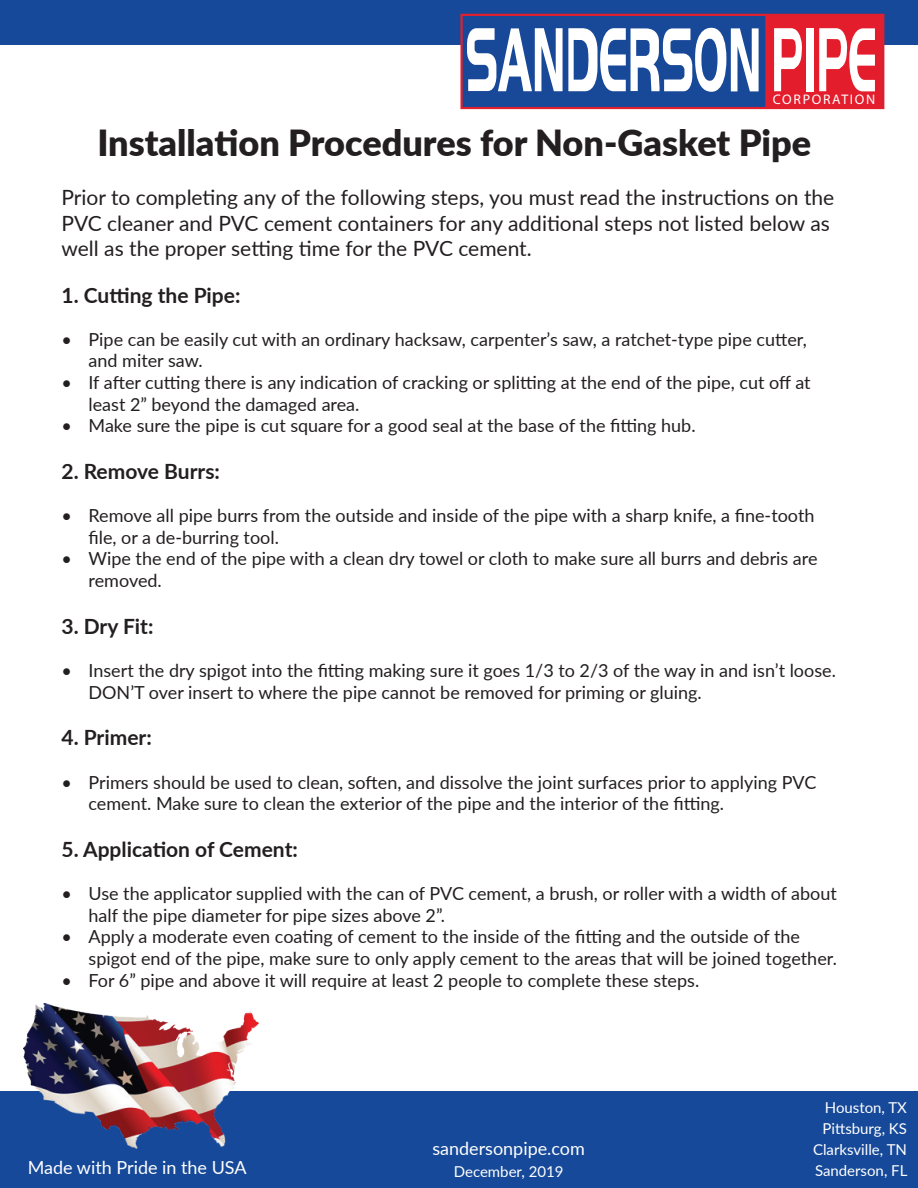
<style>
.page{position:relative;width:918px;height:1188px;background:#fff}
.page>*{position:absolute;margin:0;border:0;box-sizing:border-box;transform-origin:0 0}
.t1{font:900 36px "Lato";color:#231f20}
.t2{font:21px/25.2px "Lato";color:#231f20}
.t3{font:700 21px "Lato";color:#231f20}
.t4{font:18px/21.6px "Lato";color:#231f20}
.t5{font:18px "Lato";color:#fff}
.t6{font:15px/21px "Lato";color:#fff;text-align:right}
.t7{font:13.95px "Myriad Pro";letter-spacing:.12em;color:#fff}
</style>
<div class="page">
<div style="left:0;top:0;width:918px;height:45px;background:#164999"></div>
<div style="left:462px;top:15px;width:421px;height:93px;background:#184898"></div>
<div style="left:460px;top:14px;width:424px;height:95px;border:2px solid #e41f2d"></div>
<svg style="left:467px;top:27px;width:292px;height:65px"></svg>
<div style="left:767px;top:17px;width:114px;height:89px;background:#e41d2c"></div>
<div style="left:765px;top:15px;width:118px;height:93px;border:4px solid #e41f2d"></div>
<svg style="left:774px;top:28px;width:28px;height:63px"></svg>
<svg style="left:819px;top:28px;width:56px;height:63px"></svg>
<div style="left:806px;top:28px;width:7px;height:63px;background:#fff"></div>
<div style="left:0;top:1092px;width:918px;height:96px;background:#164999"></div>
<img style="left:23px;top:1004px;width:235px;height:145px">
<p class="t7" style="left:773px;top:91px;width:104px">CORPORATION</p>
<h1 class="t1" style="left:97px;top:116px;width:715px">Installation Procedures for Non-Gasket Pipe</h1>
<p class="t2" style="left:62px;top:184px;width:774px">Prior to completing any of the following steps, you must read the instructions on the<br>PVC cleaner and PVC cement containers for any additional steps not listed below as well as the proper setting time for the PVC cement.</p>
<p class="t3" style="left:62px;top:279px;width:180px">1. Cutting the Pipe:</p>
<p class="t4" style="left:89px;top:328px;width:720px;text-indent:-27px">• Pipe can be easily cut with an ordinary hacksaw, carpenter’s saw, a ratchet-type pipe cutter, and miter saw.</p>
<p class="t4" style="left:89px;top:371px;width:724px;text-indent:-27px">• If after cutting there is any indication of cracking or splitting at the end of the pipe, cut off at least 2” beyond the damaged area.</p>
<p class="t4" style="left:62px;top:414px;width:636px">• Make sure the pipe is cut square for a good seal at the base of the fitting hub.</p>
<p class="t3" style="left:62px;top:456px;width:160px">2. Remove Burrs:</p>
<p class="t4" style="left:89px;top:504px;width:727px;text-indent:-27px">• Remove all pipe burrs from the outside and inside of the pipe with a sharp knife, a fine-tooth file, or a de-burring tool.</p>
<p class="t4" style="left:89px;top:547px;width:731px;text-indent:-27px">• Wipe the end of the pipe with a clean dry towel or cloth to make sure all burrs and debris are removed.</p>
<p class="t3" style="left:62px;top:611px;width:93px">3. Dry Fit:</p>
<p class="t4" style="left:89px;top:659px;width:749px;text-indent:-27px">• Insert the dry spigot into the fitting making sure it goes 1/3 to 2/3 of the way in and isn’t loose.<br>DON’T over insert to where the pipe cannot be removed for priming or gluing.</p>
<p class="t3" style="left:62px;top:722px;width:92px">4. Primer:</p>
<p class="t4" style="left:89px;top:770px;width:729px;text-indent:-27px">• Primers should be used to clean, soften, and dissolve the joint surfaces prior to applying PVC cement. Make sure to clean the exterior of the pipe and the interior of the fitting.</p>
<p class="t3" style="left:62px;top:834px;width:238px">5. Application of Cement:</p>
<p class="t4" style="left:89px;top:882px;width:750px;text-indent:-27px">• Use the applicator supplied with the can of PVC cement, a brush, or roller with a width of about half the pipe diameter for pipe sizes above 2”.</p>
<p class="t4" style="left:89px;top:925px;width:750px;text-indent:-27px">• Apply a moderate even coating of cement to the inside of the fitting and the outside of the spigot end of the pipe, make sure to only apply cement to the areas that will be joined together.</p>
<p class="t4" style="left:62px;top:968px;width:639px">• For 6” pipe and above it will require at least 2 people to complete these steps.</p>
<p class="t6" style="left:813px;top:1096px;width:95px">Houston, TX<br>Pittsburg, KS<br>Clarksville, TN</p>
<p class="t5" style="left:432px;top:1136px;width:154px">sandersonpipe.com</p>
<p class="t6" style="left:454px;top:1160px;width:111px">December, 2019</p>
<p class="t5" style="left:28px;top:1155px;width:221px">Made with Pride in the USA</p>
<p class="t6" style="left:815px;top:1159px;width:94px">Sanderson, FL</p>
</div>
